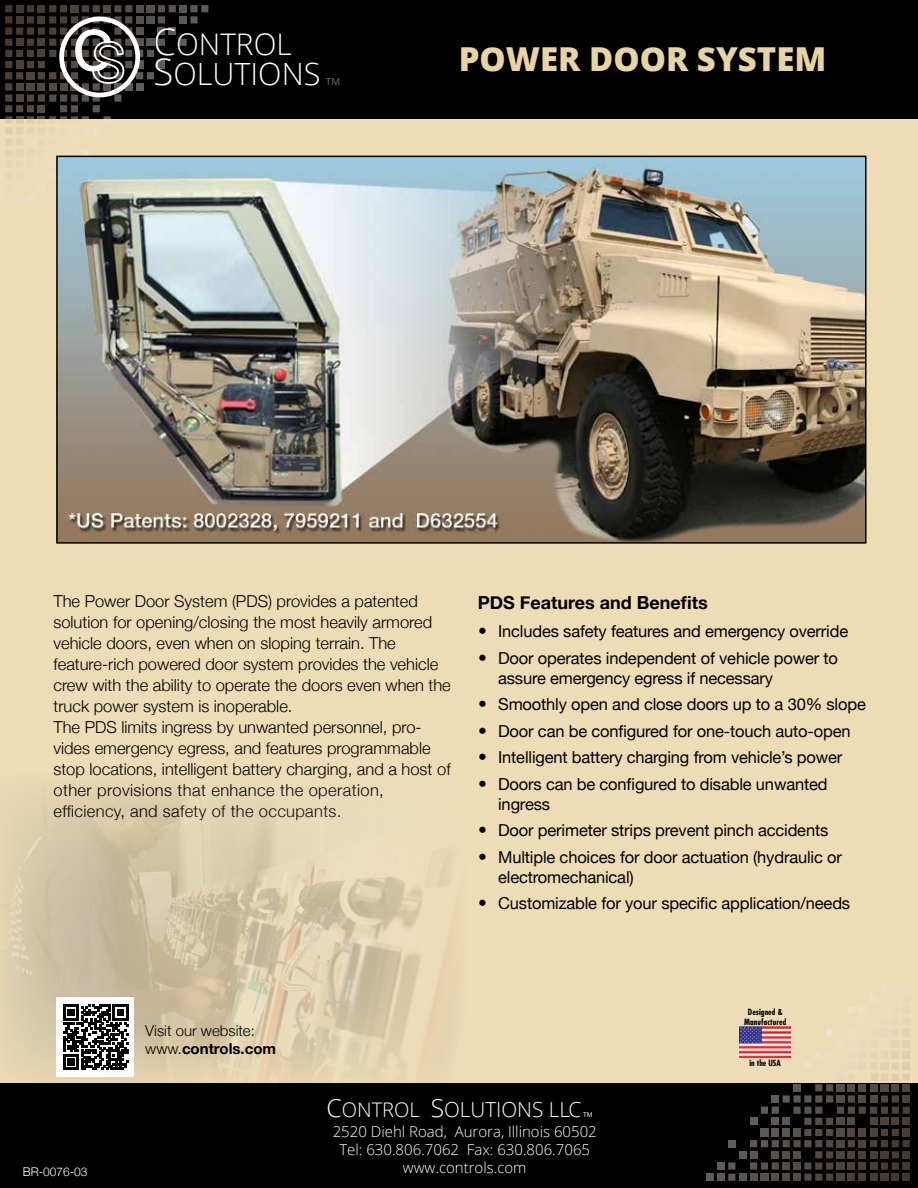
<style>
.page{position:relative;width:918px;height:1188px;background:#fff}
.page>*{position:absolute;margin:0;border:0;box-sizing:border-box;transform-origin:0 0}
.t1{font:800 33px "Open Sans";color:#e8d3a2}
.t2{font:300 30.6px "Open Sans";color:#fff}
.t3{font:300 29.7px "Open Sans";color:#fff}
.t4{font:300 20.7px "Open Sans";color:#fff}
.t5{font:700 18px "Helvetica Neue";color:#000}
.t6{font:300 16.5px/21px "Helvetica Neue";color:#000}
.t7{font:16.5px/19.8px "Helvetica Neue";letter-spacing:-.01em;color:#000}
.t8{font:300 15px/18px "Open Sans";color:#fff;text-align:center}
.t9{font:300 15px/18px "Helvetica Neue";color:#000}
.t10{font:300 12px "Helvetica Neue";color:#fff}
.t11{font:9.75px "Open Sans";color:#6d6e71}
.t12{font:700 condensed 8.4px/10.1px "Futura";letter-spacing:.01em;color:#000;text-align:center}
.t13{font:6.6px "Open Sans";color:#fff}
.s1{font-size:36.45px}
.s2{font-family:"Futura"}
.s3{font-weight:700}
.s4{font-size:24.6px}
.s5{font-size:20.1px}
</style>
<div class="page">
<div style="left:0;top:0;width:918px;height:1094px;background:#eddcb6"></div>
<div style="left:0;top:0;width:918px;height:119px;background:#000"></div>
<img style="left:59px;top:159px;width:805px;height:382px">
<div style="left:56px;top:156px;width:811px;height:388px;border:2px solid #000"></div>
<div style="left:0;top:1084px;width:918px;height:104px;background:#000"></div>
<svg style="left:707px;top:984px;width:203px;height:197px"></svg>
<img style="left:0;top:786px;width:469px;height:298px">
<svg style="left:5px;top:5px;width:203px;height:197px"></svg>
<div style="left:56px;top:998px;width:78px;height:79px;background:#fff"></div>
<svg style="left:63px;top:1004px;width:66px;height:66px"></svg>
<h3 class="t3" style="left:154px;top:24px;width:140px"><span class="s1">C</span>ONTROL</h3>
<h2 class="t2" style="left:154px;top:53px;width:168px"><span class="s1">S</span>OLUTIONS</h2>
<p class="t11" style="left:326px;top:75px;width:16px">TM</p>
<h1 class="t1" style="left:459px;top:34px;width:369px">POWER DOOR SYSTEM</h1>
<p class="t6" style="left:54px;top:590px;width:399px">The Power Door System (PDS) provides a patented solution for opening/closing the most heavily armored vehicle doors, even when on sloping terrain. The feature-rich powered door system provides the vehicle crew with the ability to operate the doors even when the truck power system is inoperable.<br>The PDS limits ingress by unwanted personnel, pro&shy;vides emergency egress, and features programmable stop locations, intelligent battery charging, and a host of other provisions that enhance the operation, efficiency, and safety of the occupants.</p>
<p class="t5" style="left:478px;top:588px;width:232px">PDS Features and Benefits</p>
<p class="t7" style="left:478px;top:623px;width:372px"><span class="s2">•</span> Includes safety features and emergency override</p>
<p class="t7" style="left:498px;top:649px;width:341px;text-indent:-20px"><span class="s2">•</span> Door operates independent of vehicle power to assure emergency egress if necessary</p>
<p class="t7" style="left:478px;top:695px;width:389px"><span class="s2">•</span> Smoothly open and close doors up to a 30% slope</p>
<p class="t7" style="left:478px;top:722px;width:374px"><span class="s2">•</span> Door can be configured for one-touch auto-open</p>
<p class="t7" style="left:478px;top:749px;width:366px"><span class="s2">•</span> Intelligent battery charging from vehicle’s power</p>
<p class="t7" style="left:498px;top:775px;width:331px;text-indent:-20px"><span class="s2">•</span> Doors can be configured to disable unwanted ingress</p>
<p class="t7" style="left:478px;top:821px;width:352px"><span class="s2">•</span> Door perimeter strips prevent pinch accidents</p>
<p class="t7" style="left:498px;top:848px;width:345px;text-indent:-20px"><span class="s2">•</span> Multiple choices for door actuation (hydraulic or electromechanical)</p>
<p class="t7" style="left:478px;top:894px;width:374px"><span class="s2">•</span> Customizable for your specific application/needs</p>
<p class="t9" style="left:145px;top:1021px;width:132px">Visit our website: www.<span class="s3">controls.com</span></p>
<p class="t12" style="left:744px;top:1007px;width:44px">Designed &amp;<br>Manufactured</p>
<p class="t12" style="left:749px;top:1058px;width:33px">in the USA</p>
<p class="t10" style="left:23px;top:1162px;width:66px">BR-0076-03</p>
<p class="t4" style="left:327px;top:1095px;width:256px"><span class="s4">C</span><span class="s5">ONTROL</span> <span class="s4">S</span>OLUTIONS LLC</p>
<p class="t13" style="left:583px;top:1110px;width:11px">TM</p>
<p class="t8" style="left:333px;top:1123px;width:266px">2520 Diehl Road, Aurora, Illinois 60502<br>Tel: 630.806.7062 Fax: 630.806.7065 www.controls.com</p>
</div>
